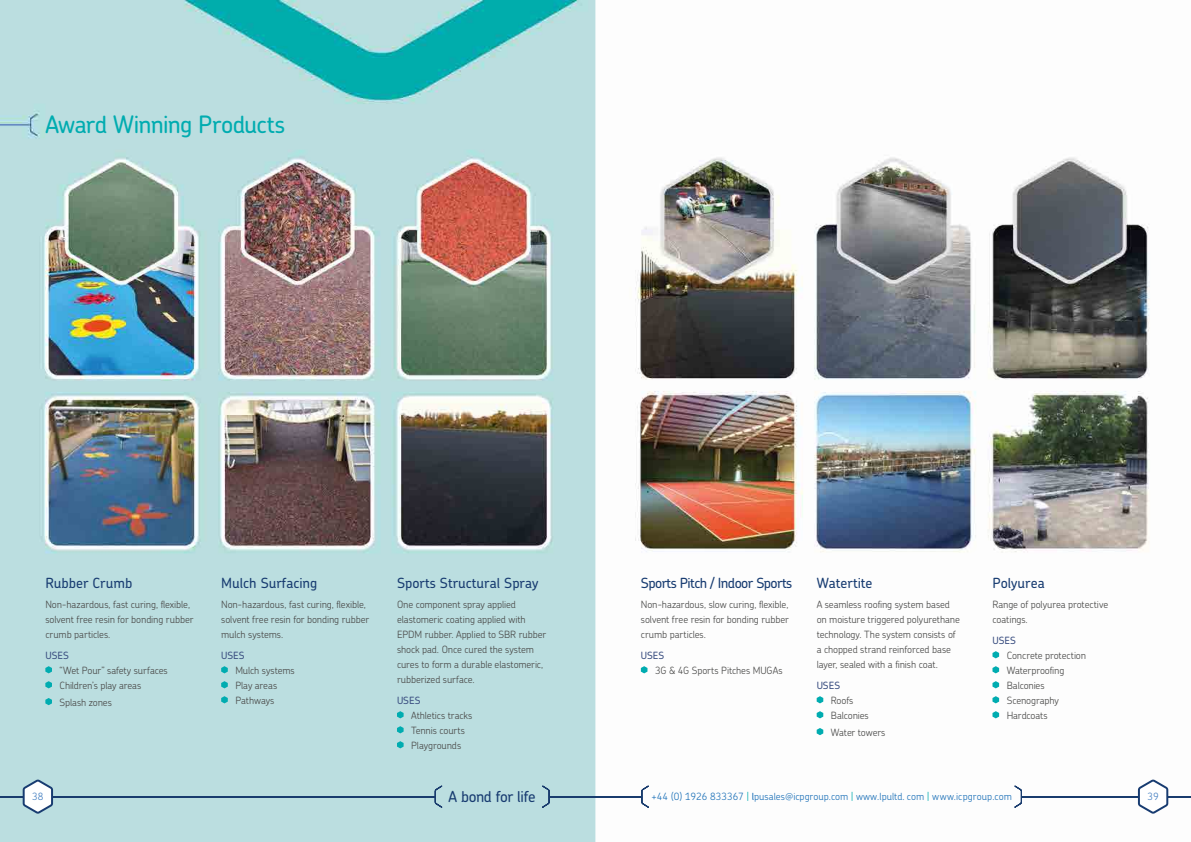
<style>
.page{position:relative;width:1191px;height:842px;background:#fff}
.page>*{position:absolute;margin:0;border:0;box-sizing:border-box;transform-origin:0 0}
.t1{font:500 24px "Chevin";letter-spacing:-.03em;color:#00acb0}
.t2{font:500 15.2px "Chevin";letter-spacing:-.025em;color:#183c71}
.t3{font:500 14px "Chevin";color:#183c71}
.t4{font:500 14px "Chevin";letter-spacing:-.04em;color:#183c71}
.t5{font:300 10px/15px "Chevin";letter-spacing:-.01em;color:#4a4a49}
.t6{font:300 10px "Chevin";color:#1d71b8}
.t7{font:500 10px "Chevin";color:#3b4f81}
.t8{font:300 10px "Chevin";color:#417dc0}
.s1{color:#00acb0}
.s2{font-family:"Chevin Pro";font-weight:500}
</style>
<div class="page">
<img style="left:0;top:0;width:1155px;height:842px">
<svg style="left:45px;top:666px;width:7px;height:7px"></svg>
<svg style="left:45px;top:681px;width:7px;height:7px"></svg>
<svg style="left:45px;top:698px;width:7px;height:7px"></svg>
<svg style="left:221px;top:666px;width:7px;height:7px"></svg>
<svg style="left:221px;top:681px;width:7px;height:7px"></svg>
<svg style="left:221px;top:696px;width:7px;height:7px"></svg>
<svg style="left:397px;top:711px;width:6px;height:7px"></svg>
<svg style="left:397px;top:726px;width:6px;height:7px"></svg>
<svg style="left:397px;top:741px;width:6px;height:7px"></svg>
<svg style="left:641px;top:666px;width:6px;height:7px"></svg>
<svg style="left:816px;top:696px;width:7px;height:7px"></svg>
<svg style="left:816px;top:711px;width:7px;height:7px"></svg>
<svg style="left:816px;top:728px;width:7px;height:7px"></svg>
<svg style="left:992px;top:651px;width:7px;height:7px"></svg>
<svg style="left:992px;top:666px;width:7px;height:7px"></svg>
<svg style="left:992px;top:681px;width:7px;height:7px"></svg>
<svg style="left:992px;top:696px;width:7px;height:7px"></svg>
<svg style="left:992px;top:711px;width:7px;height:7px"></svg>
<svg style="left:435px;top:785px;width:7px;height:23px"></svg>
<hr style="left:272px;top:796px;width:163px;height:1px;background:#193c6e">
<hr style="left:53px;top:796px;width:254px;height:1px;background:#193c6e">
<svg style="left:542px;top:785px;width:8px;height:23px"></svg>
<hr style="left:549px;top:796px;width:46px;height:1px;background:#193c6e">
<svg style="left:1014px;top:785px;width:8px;height:23px"></svg>
<hr style="left:1021px;top:796px;width:46px;height:1px;background:#193c6e">
<hr style="left:1024px;top:796px;width:115px;height:1px;background:#193c6e">
<svg style="left:0;top:780px;width:53px;height:34px"></svg>
<svg style="left:1138px;top:780px;width:53px;height:34px"></svg>
<svg style="left:641px;top:785px;width:8px;height:23px"></svg>
<hr style="left:595px;top:796px;width:47px;height:1px;background:#193c6e">
<h1 class="t1" style="left:45px;top:109px;width:241px">Award Winning Products</h1>
<h3 class="t3" style="left:45px;top:573px;width:88px">Rubber Crumb</h3>
<p class="t5" style="left:45px;top:597px;width:150px">Non-hazardous, fast curing, flexible, solvent free resin for bonding rubber crumb particles.</p>
<p class="t7" style="left:45px;top:649px;width:25px">USES</p>
<p class="t5" style="left:60px;top:663px;width:110px">“Wet Pour” safety surfaces<br>Children’s play areas</p>
<p class="t5" style="left:60px;top:694px;width:54px">Splash zones</p>
<h3 class="t3" style="left:221px;top:573px;width:98px">Mulch Surfacing</h3>
<p class="t5" style="left:221px;top:597px;width:150px">Non-hazardous, fast curing, flexible, solvent free resin for bonding rubber mulch systems.</p>
<p class="t7" style="left:221px;top:649px;width:25px">USES</p>
<p class="t5" style="left:235px;top:663px;width:61px">Mulch systems<br>Play areas<br>Pathways</p>
<h3 class="t3" style="left:397px;top:573px;width:143px">Sports Structural Spray</h3>
<p class="t5" style="left:397px;top:597px;width:151px">One component spray applied elastomeric coating applied with<br>EPDM rubber. Applied to SBR rubber shock pad. Once cured the system cures to form a durable elastomeric, rubberized surface.</p>
<p class="t7" style="left:397px;top:694px;width:25px">USES</p>
<p class="t5" style="left:411px;top:708px;width:63px">Athletics tracks<br>Tennis courts<br>Playgrounds</p>
<h3 class="t4" style="left:641px;top:573px;width:153px">Sports Pitch / Indoor Sports</h3>
<p class="t5" style="left:641px;top:597px;width:150px;text-align:justify">Non-hazardous, slow curing, flexible, solvent free resin for bonding rubber crumb particles.</p>
<p class="t7" style="left:641px;top:649px;width:25px">USES</p>
<p class="t5" style="left:655px;top:663px;width:129px">3G &amp; 4G Sports Pitches MUGAs</p>
<h3 class="t3" style="left:816px;top:573px;width:57px">Watertite</h3>
<p class="t5" style="left:816px;top:597px;width:145px">A seamless roofing system based on moisture triggered polyurethane technology. The system consists of a chopped strand reinforced base layer, sealed with a finish coat.</p>
<p class="t7" style="left:816px;top:679px;width:25px">USES</p>
<p class="t5" style="left:831px;top:693px;width:39px">Roofs<br>Balconies</p>
<p class="t5" style="left:831px;top:724px;width:56px">Water towers</p>
<h3 class="t3" style="left:992px;top:573px;width:54px">Polyurea</h3>
<p class="t5" style="left:992px;top:597px;width:117px">Range of polyurea protective coatings.</p>
<p class="t7" style="left:992px;top:634px;width:25px">USES</p>
<p class="t5" style="left:1006px;top:648px;width:81px">Concrete protection<br>Waterproofing<br>Balconies<br>Scenography<br>Hardcoats</p>
<p class="t8" style="left:32px;top:790px;width:13px">38</p>
<h2 class="t2" style="left:448px;top:787px;width:89px">A bond for life</h2>
<p class="t6" style="left:651px;top:790px;width:362px">+44 (0) 1926 833367 <span class="s1">|</span> <span class="s2">l</span>pusales@icpgroup.com <span class="s1">|</span> www.lpultd. com <span class="s1">|</span> www.icpgroup.com</p>
<p class="t8" style="left:1147px;top:790px;width:12px">39</p>
</div>
